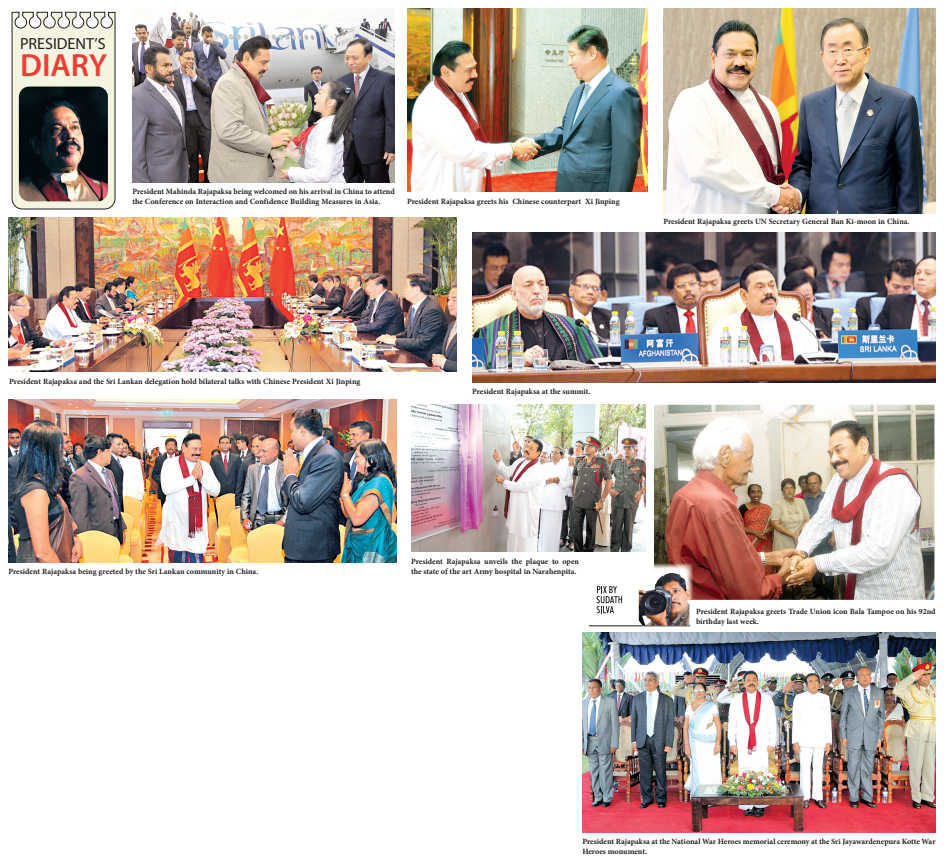
<style>
.page{position:relative;width:944px;height:867px;background:#fff}
.page>*{position:absolute;margin:0;border:0;box-sizing:border-box;transform-origin:0 0}
.t1{font:600 32.1px "Myriad Pro";color:#ee3e35}
.t2{font:16.1px "Myriad Pro";color:#231f20}
.t3{font:700 8px/10px "Minion Pro";color:#231f20}
</style>
<div class="page">
<img style="left:407px;top:9px;width:241px;height:182px">
<img style="left:8px;top:217px;width:448px;height:154px">
<img style="left:8px;top:400px;width:389px;height:163px">
<img style="left:132px;top:12px;width:263px;height:171px">
<img style="left:472px;top:233px;width:463px;height:150px">
<img style="left:411px;top:404px;width:234px;height:148px">
<img style="left:582px;top:632px;width:353px;height:201px">
<img style="left:654px;top:405px;width:280px;height:195px">
<img style="left:663px;top:9px;width:272px;height:204px">
<svg style="left:12px;top:11px;width:104px;height:199px;background:#e4e3d2"></svg>
<img style="left:19px;top:87px;width:89px;height:114px">
<img style="left:597px;top:589px;width:93px;height:33px">
<img style="left:654px;top:564px;width:38px;height:36px">
<hr style="left:589px;top:625px;width:101px;height:1px;background:#231f20">
<svg style="left:661px;top:573px;width:10px;height:4px"></svg>
<svg style="left:596px;top:586px;width:26px;height:27px"></svg>
<h2 class="t2" style="left:20px;top:33px;width:87px">PRESIDENT’S</h2>
<h1 class="t1" style="left:20px;top:45px;width:89px">DIARY</h1>
<p class="t3" style="left:132px;top:186px;width:264px">President Mahinda Rajapaksa being welcomed on his arrival in China to attend the Conference on Interaction and Confidence Building Measures in Asia.</p>
<p class="t3" style="left:407px;top:196px;width:214px">President Rajapaksa greets his Chinese counterpart Xi Jinping</p>
<p class="t3" style="left:663px;top:216px;width:248px">President Rajapaksa greets UN Secretary General Ban Ki-moon in China.</p>
<p class="t3" style="left:9px;top:376px;width:353px">President Rajapaksa and the Sri Lankan delegation hold bilateral talks with Chinese President Xi Jinping</p>
<p class="t3" style="left:472px;top:386px;width:120px">President Rajapaksa at the summit.</p>
<p class="t3" style="left:8px;top:566px;width:251px">President Rajapaksa being greeted by the Sri Lankan community in China.</p>
<p class="t3" style="left:411px;top:556px;width:169px">President Rajapaksa unveils the plaque to open the state of the art Army hospital in Narahenpita.</p>
<p class="t3" style="left:696px;top:606px;width:241px">President Rajapaksa greets Trade Union icon Bala Tampoe on his 92nd birthday last week.</p>
<p class="t3" style="left:582px;top:836px;width:355px">President Rajapaksa at the National War Heroes memorial ceremony at the Sri Jayawardenepura Kotte War<br>Heroes monument.</p>
</div>
